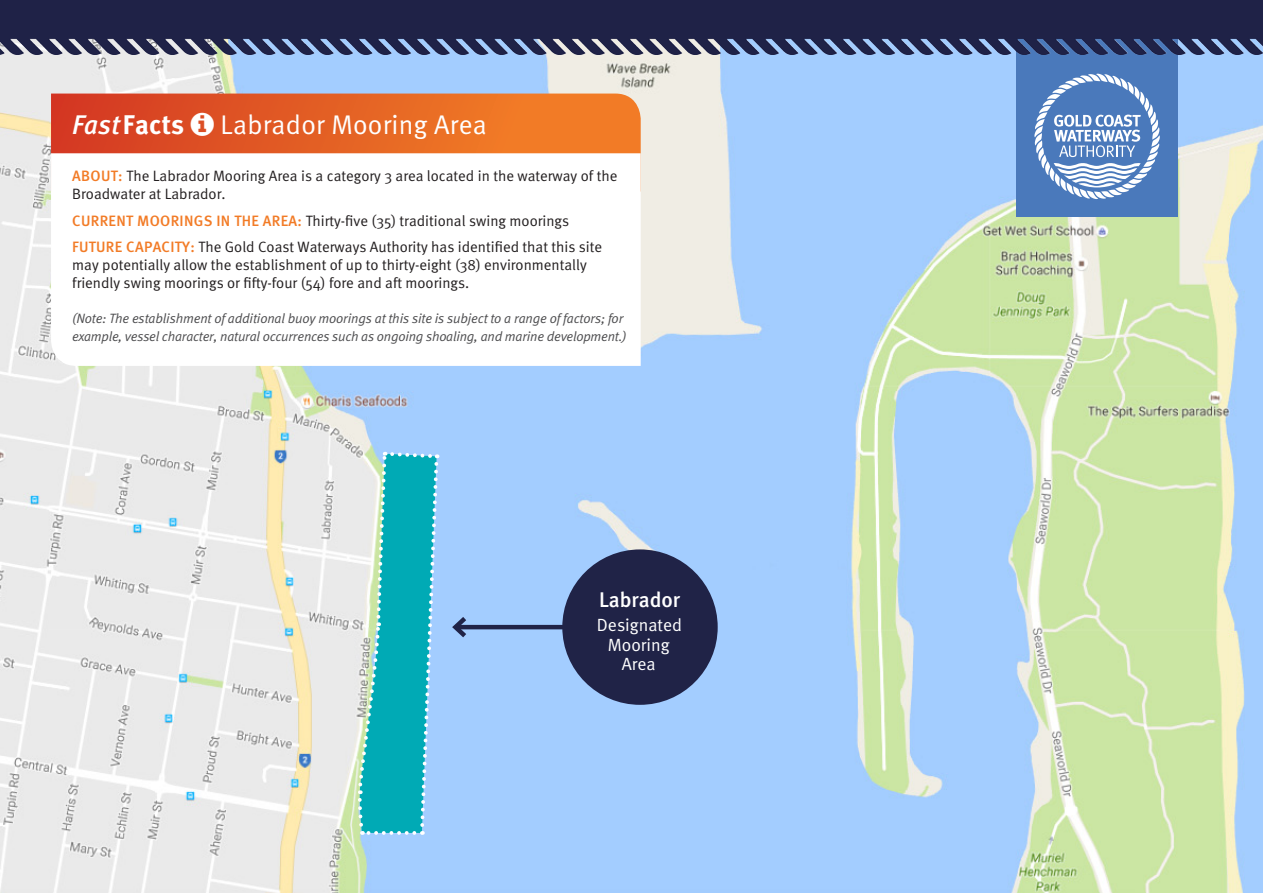
<style>
.page{position:relative;width:1263px;height:893px;background:#fff}
.page>*{position:absolute;margin:0;border:0;box-sizing:border-box;transform-origin:0 0}
.t1{font:27px "Meta Normal";letter-spacing:.01em;color:#fff}
.t2{font:700 27px "Meta";letter-spacing:.01em;color:#fff}
.t3{font:500 21.15px "Meta";color:#fff}
.t4{font:17.7px/19.5px "Meta Normal";color:#fff;text-align:center}
.Body_copy{font:15px/18px "Meta Normal";color:#231f20}
.Footnote{font:italic 13.5px/18px "Meta Normal";letter-spacing:-.015em;color:#4d4d4f}
.s1{font-weight:500;font-style:italic}
.s2{font-family:"Meta";font-weight:500;color:#f27b26}
</style>
<div class="page">
<img style="left:0;top:54px;width:1263px;height:839px">
<svg style="left:51px;top:94px;width:590px;height:59px;background:#e46025"></svg>
<svg style="left:51px;top:153px;width:590px;height:213px"></svg>
<hr style="left:455px;top:625px;width:228px;height:4px;background:#202347">
<svg style="left:449px;top:612px;width:22px;height:30px"></svg>
<div style="left:562px;top:549px;width:156px;height:156px;background:#202347;border-radius:50%"></div>
<svg style="left:356px;top:450px;width:84px;height:385px;background:#4dbec7"></svg>
<div style="left:1016px;top:0;width:162px;height:217px;background:#4a79bb"></div>
<svg style="left:1034px;top:74px;width:126px;height:125px"></svg>
<img style="left:0;top:0;width:1263px;height:54px">
<svg style="left:191px;top:112px;width:23px;height:24px"></svg>
<p class="t2" style="left:72px;top:108px;width:113px"><span class="s1">Fast</span>Facts</p>
<p class="t1" style="left:221px;top:109px;width:268px">Labrador Mooring Area</p>
<p class="Body_copy" style="left:72px;top:167px;width:547px"><span class="s2">ABOUT:</span> The Labrador Mooring Area is a category 3 area located in the waterway of the<br>Broadwater at Labrador.</p>
<p class="Body_copy" style="left:72px;top:212px;width:498px"><span class="s2">CURRENT MOORINGS IN THE AREA:</span> Thirty-five (35) traditional swing moorings</p>
<p class="Body_copy" style="left:72px;top:238px;width:531px"><span class="s2">FUTURE CAPACITY:</span> The Gold Coast Waterways Authority has identified that this site may potentially allow the establishment of up to thirty-eight (38) environmentally friendly swing moorings or fifty-four (54) fore and aft moorings.</p>
<p class="Footnote" style="left:72px;top:310px;width:556px">(Note: The establishment of additional buoy moorings at this site is subject to a range of factors; for example, vessel character, natural occurrences such as ongoing shoaling, and marine development.)</p>
<p class="t3" style="left:599px;top:588px;width:83px">Labrador</p>
<p class="t4" style="left:597px;top:615px;width:87px">Designated<br>Mooring<br>Area</p>
</div>
